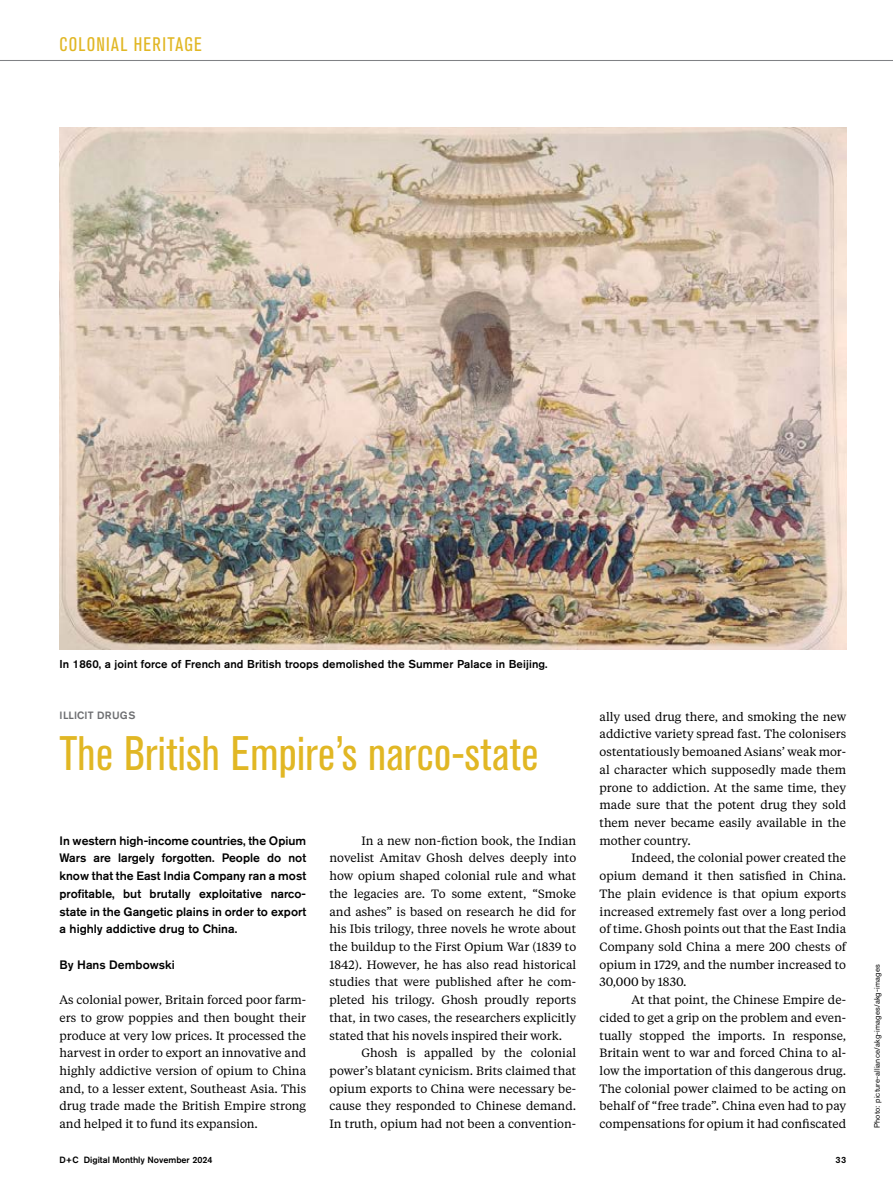
<style>
.page{position:relative;width:893px;height:1191px;background:#fff}
.page>*{position:absolute;margin:0;border:0;box-sizing:border-box;transform-origin:0 0}
.t1{font:condensed 48px "Akzidenz Grotesk BE";letter-spacing:.01em;color:#e1b724}
.t2{font:condensed 19.5px "Akzidenz Grotesk BE";letter-spacing:.065em;color:#e1b724}
.t3{font:500 12.15px/17.7px "Akzidenz Grotesk BE";color:#000;text-align:justify}
.t4{font:12px/17.7px "Tiempos Text";color:#000;text-align:justify}
.t5{font:500 11.4px "Akzidenz Grotesk BE";letter-spacing:.01em;color:#000}
.t6{font:500 10.5px "Akzidenz Grotesk BE";letter-spacing:.015em;color:#6d6e71}
.t7{font:500 9px "Akzidenz Grotesk BE";color:#000}
.t8{font:7.8px "Akzidenz Grotesk BE";letter-spacing:.02em;color:#000}
</style>
<div class="page">
<hr style="left:0;top:60px;width:893px;height:1px;background:#808285">
<img style="left:60px;top:128px;width:786px;height:522px">
<h2 class="t2" style="left:60px;top:33px;width:144px">COLONIAL HERITAGE</h2>
<p class="t5" style="left:60px;top:656px;width:490px">In 1860, a joint force of French and British troops demolished the Summer Palace in Beijing.</p>
<p class="t6" style="left:60px;top:709px;width:77px">ILLICIT DRUGS</p>
<h1 class="t1" style="left:60px;top:726px;width:480px">The British Empire’s narco-state</h1>
<p class="t3" style="left:60px;top:831px;width:248px">In western high-income countries, the Opium Wars are largely forgotten. People do not know that the East India Company ran a most profitable, but brutally exploitative narco&shy;state in the Gangetic plains in order to export a highly addictive drug to China.</p>
<p class="t3" style="left:60px;top:955px;width:117px">By Hans Dembowski</p>
<p class="t4" style="left:60px;top:990px;width:248px">As colonial power, Britain forced poor farm&shy;ers to grow poppies and then bought their produce at very low prices. It processed the harvest in order to export an innovative and highly addictive version of opium to China and, to a lesser extent, Southeast Asia. This drug trade made the British Empire strong and helped it to fund its expansion.</p>
<p class="t4" style="left:330px;top:831px;width:248px;text-indent:32px">In a new non-fiction book, the Indian novelist Amitav Ghosh delves deeply into how opium shaped colonial rule and what the legacies are. To some extent, “Smoke and ashes” is based on research he did for his Ibis trilogy, three novels he wrote about the buildup to the First Opium War (1839 to 1842). However, he has also read historical studies that were published after he com&shy;pleted his trilogy. Ghosh proudly reports that, in two cases, the researchers explicitly stated that his novels inspired their work.</p>
<p class="t4" style="left:330px;top:1043px;width:248px;text-indent:32px">Ghosh is appalled by the colonial power’s blatant cynicism. Brits claimed that opium exports to China were necessary be&shy;cause they responded to Chinese demand.<br>In truth, opium had not been a convention-</p>
<p class="t4" style="left:600px;top:707px;width:248px">ally used drug there, and smoking the new addictive variety spread fast. The colonisers ostentatiously bemoaned Asians’ weak mor&shy;al character which supposedly made them prone to addiction. At the same time, they made sure that the potent drug they sold them never became easily available in the mother country.</p>
<p class="t4" style="left:600px;top:848px;width:248px;text-indent:32px">Indeed, the colonial power created the opium demand it then satisfied in China.<br>The plain evidence is that opium exports increased extremely fast over a long period of time. Ghosh points out that the East India Company sold China a mere 200 chests of opium in 1729, and the number increased to 30,000 by 1830.</p>
<p class="t4" style="left:600px;top:990px;width:248px;text-indent:32px">At that point, the Chinese Empire de&shy;cided to get a grip on the problem and even&shy;tually stopped the imports. In response, Britain went to war and forced China to al&shy;low the importation of this dangerous drug.<br>The colonial power claimed to be acting on behalf of “free trade”. China even had to pay compensations for opium it had confiscated</p>
<p class="t7" style="left:60px;top:1154px;width:155px">D+C Digital Monthly November 2024</p>
<p class="t7" style="left:835px;top:1154px;width:12px">33</p>
<p class="t8" style="left:872px;top:1128px;width:165px;rotate:-90deg">Photo: picture-alliance/akg-images/akg-images</p>
</div>
